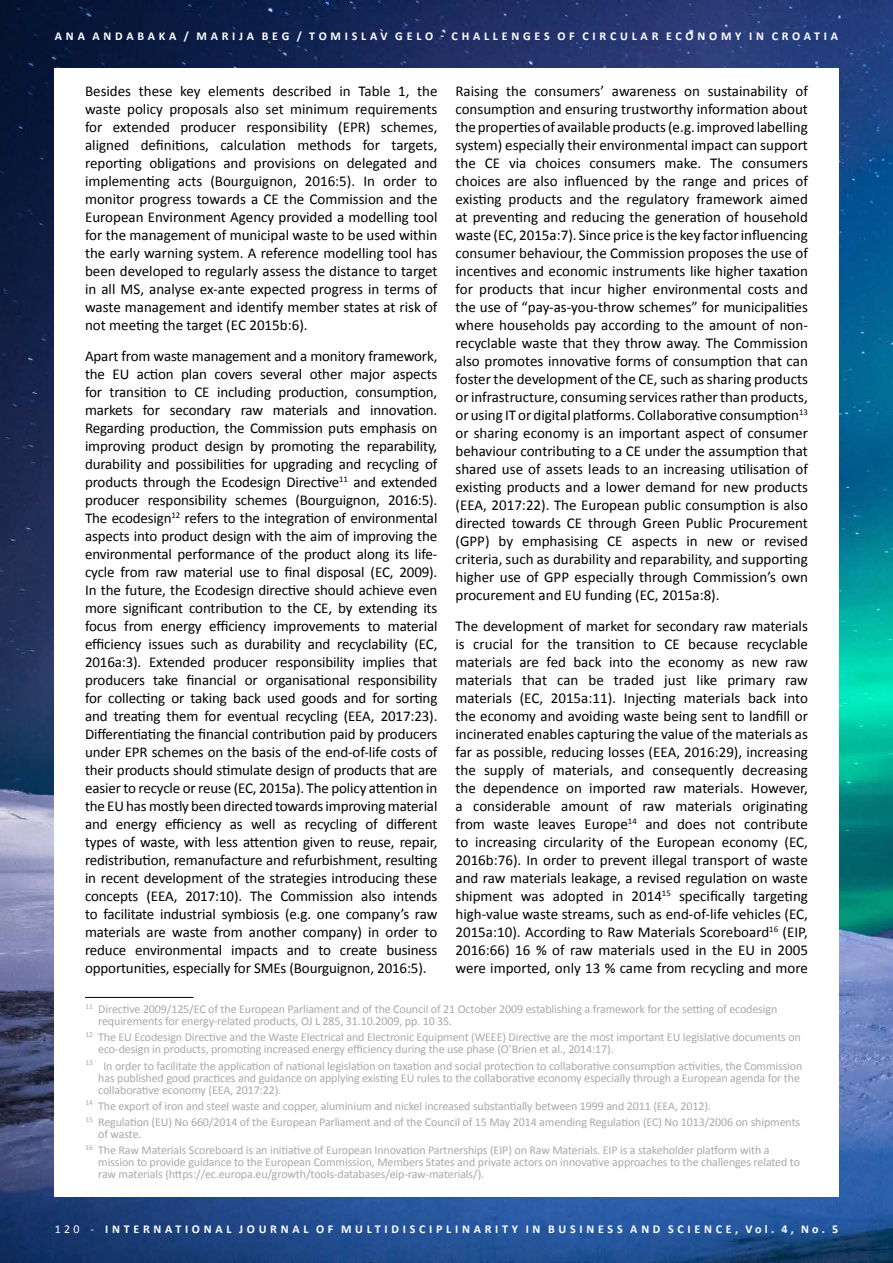
<style>
.page{position:relative;width:893px;height:1263px;background:#fff}
.page>*{position:absolute;margin:0;border:0;box-sizing:border-box;transform-origin:0 0}
.Tex_príspevku{font:15px/18px "Calibri";color:#000;text-align:justify}
.t1{font:12px/12px "Calibri";letter-spacing:-.01em;color:#a7a9ac}
.t2{font:700 12px "Calibri";letter-spacing:.31em;color:#fff}
.s1{font-weight:400}
</style>
<div class="page">
<img style="left:0;top:0;width:893px;height:1263px">
<div style="left:54px;top:68px;width:785px;height:1129px;background:#fff"></div>
<hr style="left:85px;top:997px;width:108px;height:1px;background:#000">
<p class="t2" style="left:55px;top:28px;width:785px">ANA ANDABAKA / MARIJA BEG / TOMISLAV GELO - CHALLENGES OF CIRCULAR ECONOMY IN CROATIA</p>
<p class="Tex_príspevku" style="left:455px;top:82px;width:354px">Raising the consumers’ awareness on sustainability of consumption and ensuring trustworthy information about the properties of available products (e.g. improved labelling system) especially their environmental impact can support the CE via choices consumers make. The consumers choices are also influenced by the range and prices of existing products and the regulatory framework aimed at preventing and reducing the generation of household waste (EC, 2015a:7). Since price is the key factor influencing consumer behaviour, the Commission proposes the use of incentives and economic instruments like higher taxation for products that incur higher environmental costs and the use of “pay-as-you-throw schemes” for municipalities where households pay according to the amount of non&shy;recyclable waste that they throw away. The Commission also promotes innovative forms of consumption that can foster the development of the CE, such as sharing products or infrastructure, consuming services rather than products, or using IT or digital platforms. Collaborative consumption<sup>13 </sup>or sharing economy is an important aspect of consumer behaviour contributing to a CE under the assumption that shared use of assets leads to an increasing utilisation of existing products and a lower demand for new products (EEA, 2017:22). The European public consumption is also directed towards CE through Green Public Procurement (GPP) by emphasising CE aspects in new or revised criteria, such as durability and reparability, and supporting higher use of GPP especially through Commission’s own procurement and EU funding (EC, 2015a:8).</p>
<p class="Tex_príspevku" style="left:455px;top:617px;width:354px">The development of market for secondary raw materials is crucial for the transition to CE because recyclable materials are fed back into the economy as new raw materials that can be traded just like primary raw materials (EC, 2015a:11). Injecting materials back into the economy and avoiding waste being sent to landfill or incinerated enables capturing the value of the materials as far as possible, reducing losses (EEA, 2016:29), increasing the supply of materials, and consequently decreasing the dependence on imported raw materials. However, a considerable amount of raw materials originating from waste leaves Europe<sup>14</sup> and does not contribute to increasing circularity of the European economy (EC, 2016b:76). In order to prevent illegal transport of waste and raw materials leakage, a revised regulation on waste shipment was adopted in 2014<sup>15</sup> specifically targeting high-value waste streams, such as end-of-life vehicles (EC, 2015a:10). According to Raw Materials Scoreboard<sup>16</sup> (EIP, 2016:66) 16 % of raw materials used in the EU in 2005 were imported, only 13 % came from recycling and more</p>
<p class="t1" style="left:98px;top:1003px;width:681px;text-indent:-13px"><sup>11</sup> Directive 2009/125/EC of the European Parliament and of the Council of 21 October 2009 establishing a framework for the setting of ecodesign requirements for energy-related products, OJ L 285, 31.10.2009, pp. 10 35.</p>
<p class="t1" style="left:98px;top:1031px;width:704px;text-indent:-13px"><sup>12</sup> The EU Ecodesign Directive and the Waste Electrical and Electronic Equipment (WEEE) Directive are the most important EU legislative documents on eco-design in products, promoting increased energy efficiency during the use phase (O’Brien et al., 2014:17).</p>
<p class="t1" style="left:98px;top:1060px;width:706px;text-indent:-13px"><sup>13</sup> In order to facilitate the application of national legislation on taxation and social protection to collaborative consumption activities, the Commission has published good practices and guidance on applying existing EU rules to the collaborative economy especially through a European agenda for the collaborative economy (EEA, 2017:22).</p>
<p class="t1" style="left:85px;top:1100px;width:627px"><sup>14</sup> The export of iron and steel waste and copper, aluminium and nickel increased substantially between 1999 and 2011 (EEA, 2012).</p>
<p class="t1" style="left:98px;top:1116px;width:703px;text-indent:-13px"><sup>15</sup> Regulation (EU) No 660/2014 of the European Parliament and of the Council of 15 May 2014 amending Regulation (EC) No 1013/2006 on shipments of waste.</p>
<p class="t1" style="left:98px;top:1144px;width:703px;text-indent:-13px"><sup>16</sup> The Raw Materials Scoreboard is an initiative of European Innovation Partnerships (EIP) on Raw Materials. EIP is a stakeholder platform with a mission to provide guidance to the European Commission, Members States and private actors on innovative approaches to the challenges related to raw materials (https://ec.europa.eu/growth/tools-databases/eip-raw-materials/).</p>
<p class="Tex_príspevku" style="left:85px;top:82px;width:354px">Besides these key elements described in Table 1, the waste policy proposals also set minimum requirements for extended producer responsibility (EPR) schemes, aligned definitions, calculation methods for targets, reporting obligations and provisions on delegated and implementing acts (Bourguignon, 2016:5). In order to monitor progress towards a CE the Commission and the European Environment Agency provided a modelling tool for the management of municipal waste to be used within the early warning system. A reference modelling tool has been developed to regularly assess the distance to target in all MS, analyse ex-ante expected progress in terms of waste management and identify member states at risk of not meeting the target (EC 2015b:6).</p>
<p class="Tex_príspevku" style="left:85px;top:347px;width:354px">Apart from waste management and a monitory framework, the EU action plan covers several other major aspects for transition to CE including production, consumption, markets for secondary raw materials and innovation.<br>Regarding production, the Commission puts emphasis on improving product design by promoting the reparability, durability and possibilities for upgrading and recycling of products through the Ecodesign Directive<sup>11</sup> and extended producer responsibility schemes (Bourguignon, 2016:5).<br>The ecodesign<sup>12</sup> refers to the integration of environmental aspects into product design with the aim of improving the environmental performance of the product along its life&shy;cycle from raw material use to final disposal (EC, 2009).<br>In the future, the Ecodesign directive should achieve even more significant contribution to the CE, by extending its focus from energy efficiency improvements to material efficiency issues such as durability and recyclability (EC, 2016a:3). Extended producer responsibility implies that producers take financial or organisational responsibility for collecting or taking back used goods and for sorting and treating them for eventual recycling (EEA, 2017:23).<br>Differentiating the financial contribution paid by producers under EPR schemes on the basis of the end-of-life costs of their products should stimulate design of products that are easier to recycle or reuse (EC, 2015a). The policy attention in the EU has mostly been directed towards improving material and energy efficiency as well as recycling of different types of waste, with less attention given to reuse, repair, redistribution, remanufacture and refurbishment, resulting in recent development of the strategies introducing these concepts (EEA, 2017:10). The Commission also intends to facilitate industrial symbiosis (e.g. one company’s raw materials are waste from another company) in order to reduce environmental impacts and to create business opportunities, especially for SMEs (Bourguignon, 2016:5).</p>
<p class="t2" style="left:55px;top:1222px;width:785px"><span class="s1">120 -</span> INTERNATIONAL JOURNAL OF MULTIDISCIPLINARITY IN BUSINESS AND SCIENCE, Vol. 4, No. 5</p>
</div>
